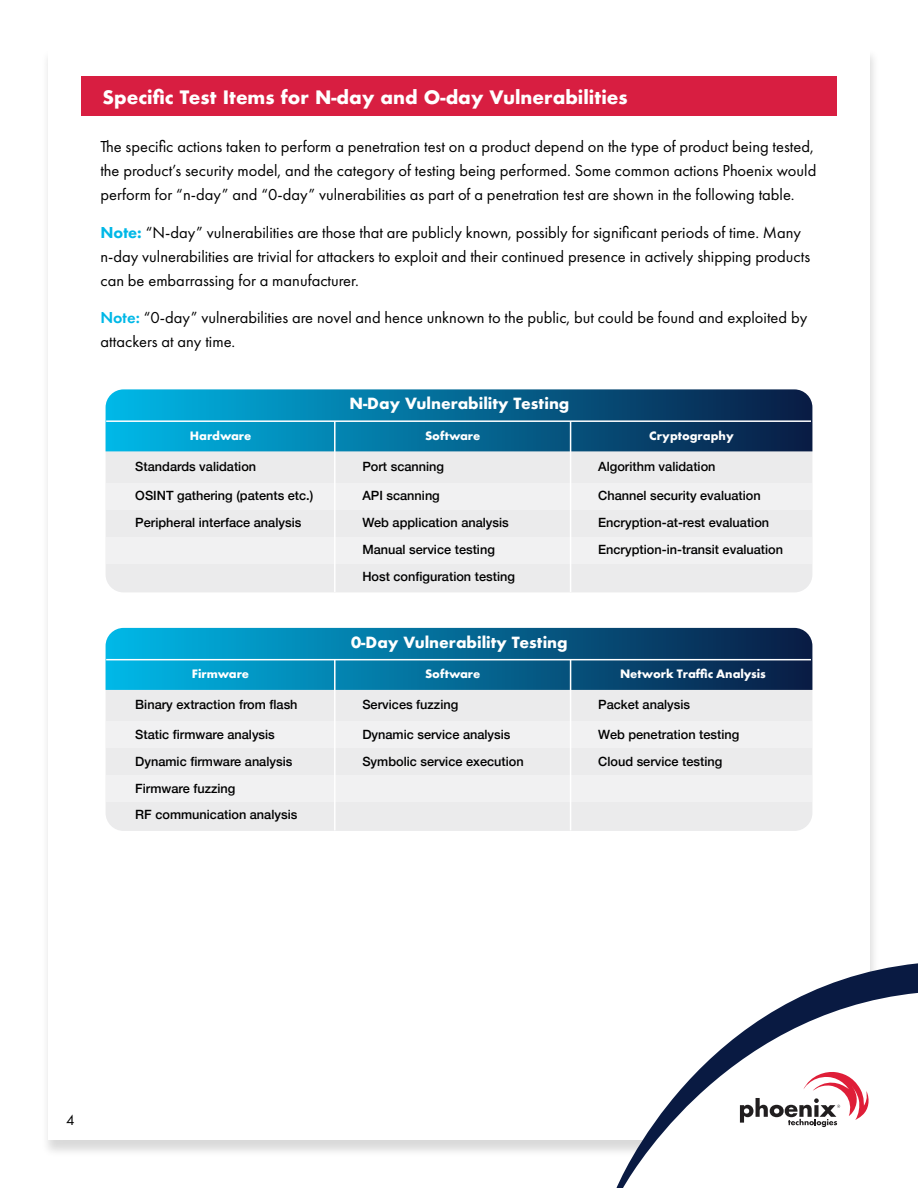
<style>
.page{position:relative;width:918px;height:1188px;background:#fff}
.page>*{position:absolute;margin:0;border:0;box-sizing:border-box;transform-origin:0 0}
.t1{font:700 18px "Futura";color:#fff}
.t2{font:16.5px/24px "Futura PT";color:#000}
.t3{font:700 15px "Futura";color:#fff}
.t4{font:15px "Futura PT";color:#000}
.t5{font:500 12.75px/27px "Helvetica Neue";color:#000}
.t6{font:700 12.75px "Futura PT";color:#fff}
.s1{font-weight:800;color:#00b8e7}
.s2{font-weight:600;color:#00b8e7}
</style>
<div class="page">
<div style="left:41px;top:48px;width:839px;height:1110px;background:#000;opacity:.15"></div>
<div style="left:48px;top:47px;width:822px;height:1093px;background:#fff"></div>
<svg style="left:617px;top:963px;width:301px;height:225px"></svg>
<svg style="left:622px;top:993px;width:296px;height:195px"></svg>
<svg style="left:740px;top:1071px;width:131px;height:56px"></svg>
<div style="left:106px;top:451px;width:706px;height:141px;background:#ebebec"></div>
<div style="left:106px;top:537px;width:706px;height:27px;background:#f1f1f2"></div>
<div style="left:106px;top:483px;width:706px;height:27px;background:#f1f1f2"></div>
<svg style="left:106px;top:389px;width:706px;height:62px;background:#066b96"></svg>
<hr style="left:334px;top:421px;width:2px;height:171px;background:#fff">
<hr style="left:570px;top:421px;width:1px;height:171px;background:#fff">
<hr style="left:106px;top:420px;width:705px;height:2px;background:#fff">
<div style="left:106px;top:690px;width:706px;height:141px;background:#ebebec"></div>
<div style="left:106px;top:775px;width:706px;height:27px;background:#f1f1f2"></div>
<div style="left:106px;top:721px;width:706px;height:27px;background:#f1f1f2"></div>
<svg style="left:106px;top:628px;width:706px;height:62px;background:#076b96"></svg>
<hr style="left:334px;top:660px;width:2px;height:170px;background:#fff">
<hr style="left:570px;top:660px;width:1px;height:170px;background:#fff">
<hr style="left:106px;top:659px;width:705px;height:1px;background:#fff">
<div style="left:81px;top:76px;width:756px;height:40px;background:#d81e41"></div>
<p class="t1" style="left:103px;top:84px;width:527px">Specific Test Items for N-day and O-day Vulnerabilities</p>
<p class="t2" style="left:100px;top:135px;width:717px">The specific actions taken to perform a penetration test on a product depend on the type of product being tested, the product’s security model, and the category of testing being performed. Some common actions Phoenix would perform for “n-day” and “0-day” vulnerabilities as part of a penetration test are shown in the following table.</p>
<p class="t2" style="left:100px;top:220px;width:711px"><span class="s1">Note:</span> “N-day” vulnerabilities are those that are publicly known, possibly for significant periods of time. Many n-day vulnerabilities are trivial for attackers to exploit and their continued presence in actively shipping products can be embarrassing for a manufacturer.</p>
<p class="t2" style="left:100px;top:306px;width:708px"><span class="s2">Note:</span> “0-day” vulnerabilities are novel and hence unknown to the public, but could be found and exploited by attackers at any time.</p>
<p class="t3" style="left:349px;top:393px;width:222px">N-Day Vulnerability Testing</p>
<p class="t6" style="left:190px;top:427px;width:63px">Hardware</p>
<p class="t6" style="left:425px;top:427px;width:57px">Software</p>
<p class="t6" style="left:649px;top:427px;width:86px">Cryptography</p>
<p class="t5" style="left:135px;top:452px;width:122px">Standards validation</p>
<p class="t5" style="left:362px;top:452px;width:83px">Port scanning</p>
<p class="t5" style="left:598px;top:452px;width:119px">Algorithm validation</p>
<p class="t5" style="left:135px;top:481px;width:180px">OSINT gathering (patents etc.)</p>
<p class="t5" style="left:362px;top:481px;width:79px">API scanning</p>
<p class="t5" style="left:598px;top:481px;width:164px">Channel security evaluation</p>
<p class="t5" style="left:135px;top:508px;width:168px">Peripheral interface analysis</p>
<p class="t5" style="left:362px;top:508px;width:148px">Web application analysis</p>
<p class="t5" style="left:598px;top:508px;width:173px">Encryption-at-rest evaluation</p>
<p class="t5" style="left:362px;top:535px;width:134px">Manual service testing</p>
<p class="t5" style="left:598px;top:535px;width:186px">Encryption-in-transit evaluation</p>
<p class="t5" style="left:362px;top:562px;width:154px">Host configuration testing</p>
<p class="t3" style="left:351px;top:631px;width:218px">0-Day Vulnerability Testing</p>
<p class="t6" style="left:192px;top:666px;width:59px">Firmware</p>
<p class="t6" style="left:425px;top:666px;width:57px">Software</p>
<p class="t6" style="left:620px;top:666px;width:147px">Network Traffic Analysis</p>
<p class="t5" style="left:135px;top:690px;width:164px">Binary extraction from flash</p>
<p class="t5" style="left:362px;top:690px;width:97px">Services fuzzing</p>
<p class="t5" style="left:598px;top:690px;width:93px">Packet analysis</p>
<p class="t5" style="left:135px;top:720px;width:141px">Static firmware analysis</p>
<p class="t5" style="left:362px;top:720px;width:150px">Dynamic service analysis</p>
<p class="t5" style="left:598px;top:720px;width:143px">Web penetration testing</p>
<p class="t5" style="left:135px;top:747px;width:164px">Dynamic firmware analysis<br>Firmware fuzzing<br>RF communication analysis</p>
<p class="t5" style="left:362px;top:747px;width:163px">Symbolic service execution</p>
<p class="t5" style="left:598px;top:747px;width:126px">Cloud service testing</p>
<p class="t4" style="left:66px;top:1111px;width:10px">4</p>
</div>
